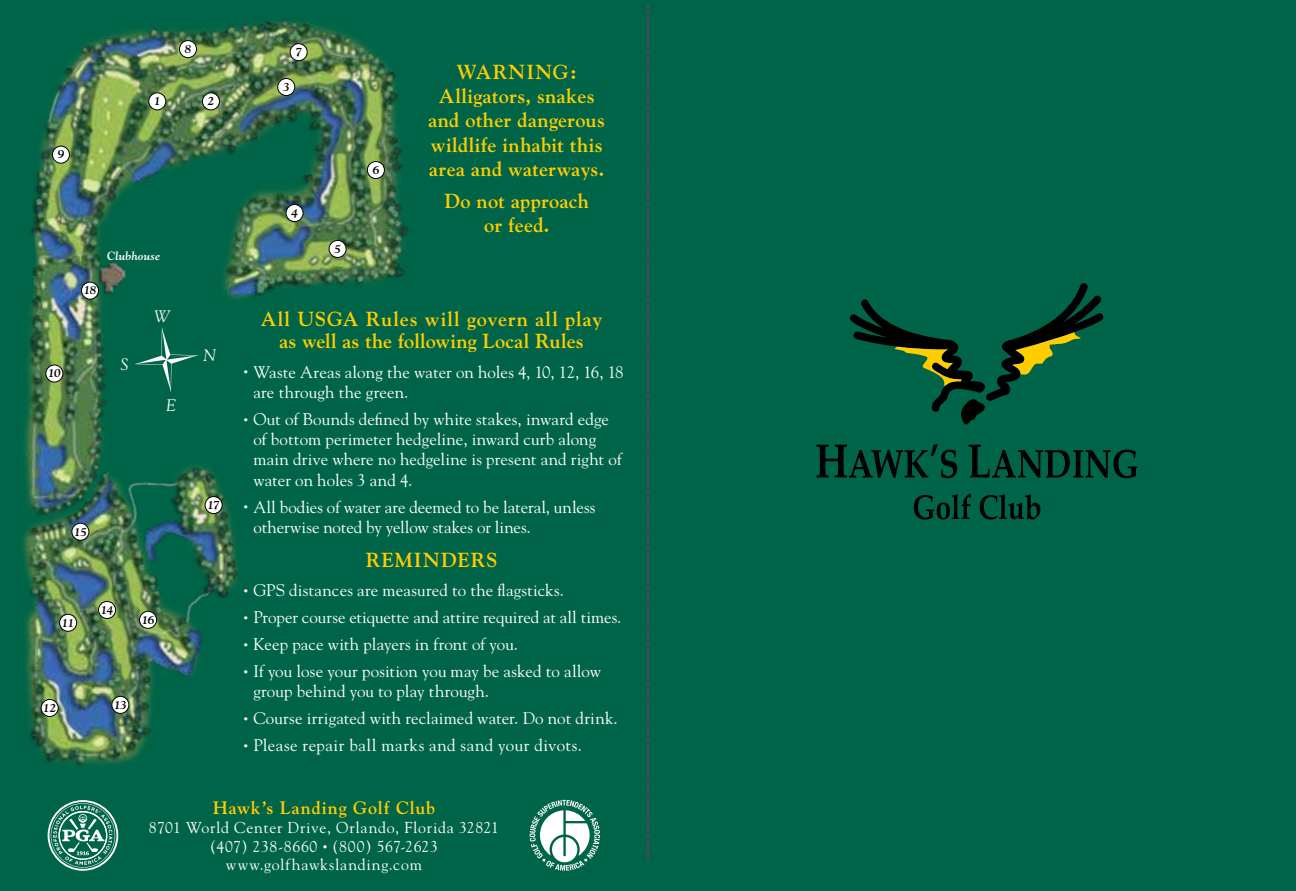
<style>
.page{position:relative;width:1296px;height:891px;background:#006548}
.page>*{position:absolute;margin:0;border:0;box-sizing:border-box;transform-origin:0 0}
.t1{font:700 20.25px/24.3px "Goudy";letter-spacing:.015em;color:#ffcd00;text-align:center}
.t2{font:700 20.25px "Goudy";letter-spacing:.05em;color:#ffcd00}
.t3{font:700 18px "Goudy";letter-spacing:.045em;color:#ffcd00}
.t4{font:16.88px/20.2px "Goudy";letter-spacing:.005em;color:#fff}
.t5{font:16.88px "Goudy";letter-spacing:.03em;color:#fff}
.t6{font:italic 16.65px "Goudy";color:#fff}
.t7{font:15.75px/18.9px "Goudy";letter-spacing:.045em;color:#fff;text-align:center}
.t8{font:italic 700 11.92px "Goudy";letter-spacing:-.05em;color:#000}
.t9{font:italic 700 11.92px "Goudy";letter-spacing:.01em;color:#fff}
.s1{font-size:9px}
.s2{font-family:"Minion"}
</style>
<div class="page">
<img style="left:22px;top:20px;width:387px;height:820px">
<svg style="left:816px;top:444px;width:141px;height:34px"></svg>
<svg style="left:969px;top:445px;width:168px;height:33px"></svg>
<svg style="left:914px;top:494px;width:57px;height:26px"></svg>
<svg style="left:980px;top:494px;width:60px;height:26px"></svg>
<svg style="left:850px;top:283px;width:254px;height:142px"></svg>
<svg style="left:529px;top:800px;width:71px;height:71px"></svg>
<svg style="left:48px;top:800px;width:70px;height:71px"></svg>
<svg style="left:135px;top:327px;width:63px;height:65px"></svg>
<div style="left:149px;top:93px;width:17px;height:17px;background:#fff;border-radius:50%"></div>
<div style="left:148px;top:92px;width:18px;height:18px;border:1px solid #000;border-radius:50%"></div>
<div style="left:46px;top:365px;width:17px;height:17px;background:#fff;border-radius:50%"></div>
<div style="left:45px;top:365px;width:18px;height:18px;border:1px solid #000;border-radius:50%"></div>
<div style="left:329px;top:240px;width:17px;height:17px;background:#fff;border-radius:50%"></div>
<div style="left:329px;top:240px;width:18px;height:18px;border:1px solid #000;border-radius:50%"></div>
<div style="left:99px;top:601px;width:17px;height:18px;background:#fff;border-radius:50%"></div>
<div style="left:98px;top:601px;width:18px;height:18px;border:1px solid #000;border-radius:50%"></div>
<div style="left:278px;top:79px;width:17px;height:17px;background:#fff;border-radius:50%"></div>
<div style="left:277px;top:78px;width:18px;height:18px;border:1px solid #000;border-radius:50%"></div>
<div style="left:41px;top:699px;width:17px;height:18px;background:#fff;border-radius:50%"></div>
<div style="left:41px;top:699px;width:18px;height:18px;border:1px solid #000;border-radius:50%"></div>
<div style="left:290px;top:44px;width:17px;height:17px;background:#fff;border-radius:50%"></div>
<div style="left:290px;top:43px;width:18px;height:18px;border:1px solid #000;border-radius:50%"></div>
<div style="left:140px;top:611px;width:17px;height:17px;background:#fff;border-radius:50%"></div>
<div style="left:139px;top:611px;width:18px;height:18px;border:1px solid #000;border-radius:50%"></div>
<div style="left:202px;top:93px;width:17px;height:17px;background:#fff;border-radius:50%"></div>
<div style="left:202px;top:92px;width:18px;height:18px;border:1px solid #000;border-radius:50%"></div>
<div style="left:60px;top:614px;width:17px;height:17px;background:#fff;border-radius:50%"></div>
<div style="left:59px;top:614px;width:18px;height:18px;border:1px solid #000;border-radius:50%"></div>
<div style="left:367px;top:161px;width:17px;height:18px;background:#fff;border-radius:50%"></div>
<div style="left:367px;top:161px;width:18px;height:18px;border:1px solid #000;border-radius:50%"></div>
<div style="left:72px;top:523px;width:17px;height:17px;background:#fff;border-radius:50%"></div>
<div style="left:71px;top:523px;width:18px;height:18px;border:1px solid #000;border-radius:50%"></div>
<div style="left:286px;top:205px;width:17px;height:17px;background:#fff;border-radius:50%"></div>
<div style="left:286px;top:204px;width:18px;height:18px;border:1px solid #000;border-radius:50%"></div>
<div style="left:112px;top:696px;width:17px;height:17px;background:#fff;border-radius:50%"></div>
<div style="left:111px;top:696px;width:18px;height:18px;border:1px solid #000;border-radius:50%"></div>
<div style="left:179px;top:41px;width:18px;height:17px;background:#fff;border-radius:50%"></div>
<div style="left:179px;top:40px;width:18px;height:18px;border:1px solid #000;border-radius:50%"></div>
<div style="left:52px;top:146px;width:17px;height:17px;background:#fff;border-radius:50%"></div>
<div style="left:52px;top:146px;width:18px;height:18px;border:1px solid #000;border-radius:50%"></div>
<div style="left:205px;top:497px;width:17px;height:17px;background:#fff;border-radius:50%"></div>
<div style="left:205px;top:496px;width:18px;height:18px;border:1px solid #000;border-radius:50%"></div>
<div style="left:81px;top:282px;width:18px;height:17px;background:#fff;border-radius:50%"></div>
<div style="left:81px;top:282px;width:18px;height:18px;border:1px solid #000;border-radius:50%"></div>
<svg style="left:647px;top:5px;width:2px;height:855px"></svg>
<p class="t8" style="left:58px;top:147px;width:8px">9</p>
<p class="t8" style="left:154px;top:94px;width:8px">1</p>
<p class="t8" style="left:185px;top:41px;width:8px">8</p>
<p class="t8" style="left:208px;top:94px;width:8px">2</p>
<p class="t8" style="left:48px;top:366px;width:14px">10</p>
<p class="t8" style="left:84px;top:283px;width:14px">18</p>
<p class="t9" style="left:107px;top:249px;width:55px">Clubhouse</p>
<p class="t6" style="left:154px;top:306px;width:17px">W</p>
<p class="t6" style="left:120px;top:354px;width:10px">S</p>
<p class="t6" style="left:166px;top:395px;width:12px">E</p>
<p class="t6" style="left:204px;top:346px;width:14px">N</p>
<p class="t8" style="left:74px;top:524px;width:15px">15</p>
<p class="t8" style="left:62px;top:615px;width:14px">11</p>
<p class="t8" style="left:101px;top:602px;width:14px">14</p>
<p class="t8" style="left:142px;top:612px;width:14px">16</p>
<p class="t8" style="left:43px;top:700px;width:15px">12</p>
<p class="t8" style="left:114px;top:697px;width:14px">13</p>
<p class="t8" style="left:208px;top:497px;width:14px">17</p>
<p class="t8" style="left:295px;top:44px;width:8px">7</p>
<p class="t8" style="left:283px;top:79px;width:8px">3</p>
<p class="t8" style="left:291px;top:205px;width:8px">4</p>
<p class="t8" style="left:334px;top:241px;width:8px">5</p>
<p class="t8" style="left:373px;top:162px;width:8px">6</p>
<p class="t1" style="left:428px;top:59px;width:178px">WARNING:<br>Alligators, snakes and other dangerous wildlife inhabit this area and waterways.</p>
<p class="t1" style="left:444px;top:188px;width:146px">Do not approach or feed.</p>
<p class="t1" style="left:261px;top:307px;width:343px;line-height:22.5px">All USGA Rules will govern all play as well as the following Local Rules</p>
<p class="t4" style="left:253px;top:361px;width:372px;text-indent:-10px"><span class="s1">•</span> Waste Areas along the water on holes 4, 10, 12, 16, 18 are through the green.</p>
<p class="t4" style="left:253px;top:408px;width:370px;text-indent:-10px"><span class="s1">•</span> Out of Bounds defined by white stakes, inward edge of bottom perimeter hedgeline, inward curb along main drive where no hedgeline is present and right of water on holes 3 and 4.</p>
<p class="t4" style="left:253px;top:496px;width:344px;text-indent:-10px"><span class="s1">•</span> All bodies of water are deemed to be lateral, unless otherwise noted by yellow stakes or lines.</p>
<p class="t2" style="left:366px;top:547px;width:133px">REMINDERS</p>
<p class="t4" style="left:243px;top:579px;width:322px"><span class="s1">•</span> GPS distances are measured to the flagsticks.</p>
<p class="t4" style="left:243px;top:606px;width:380px"><span class="s1">•</span> Proper course etiquette and attire required at all times.</p>
<p class="t4" style="left:243px;top:633px;width:276px"><span class="s1">•</span> Keep pace with players in front of you.</p>
<p class="t4" style="left:253px;top:660px;width:349px;text-indent:-10px"><span class="s1">•</span> If you lose your position you may be asked to allow group behind you to play through.</p>
<p class="t4" style="left:243px;top:708px;width:376px"><span class="s1">•</span> Course irrigated with reclaimed water. Do not drink.</p>
<p class="t5" style="left:243px;top:735px;width:340px"><span class="s1">•</span> Please repair ball marks and sand your divots.</p>
<p class="t3" style="left:213px;top:797px;width:224px">Hawk’s Landing Golf Club</p>
<p class="t7" style="left:149px;top:817px;width:352px">8701 World Center Drive, Orlando, Florida 32821 (407) 238-8660 <span class="s2">•</span> (800) 567-2623 www.golfhawkslanding.com</p>
</div>
